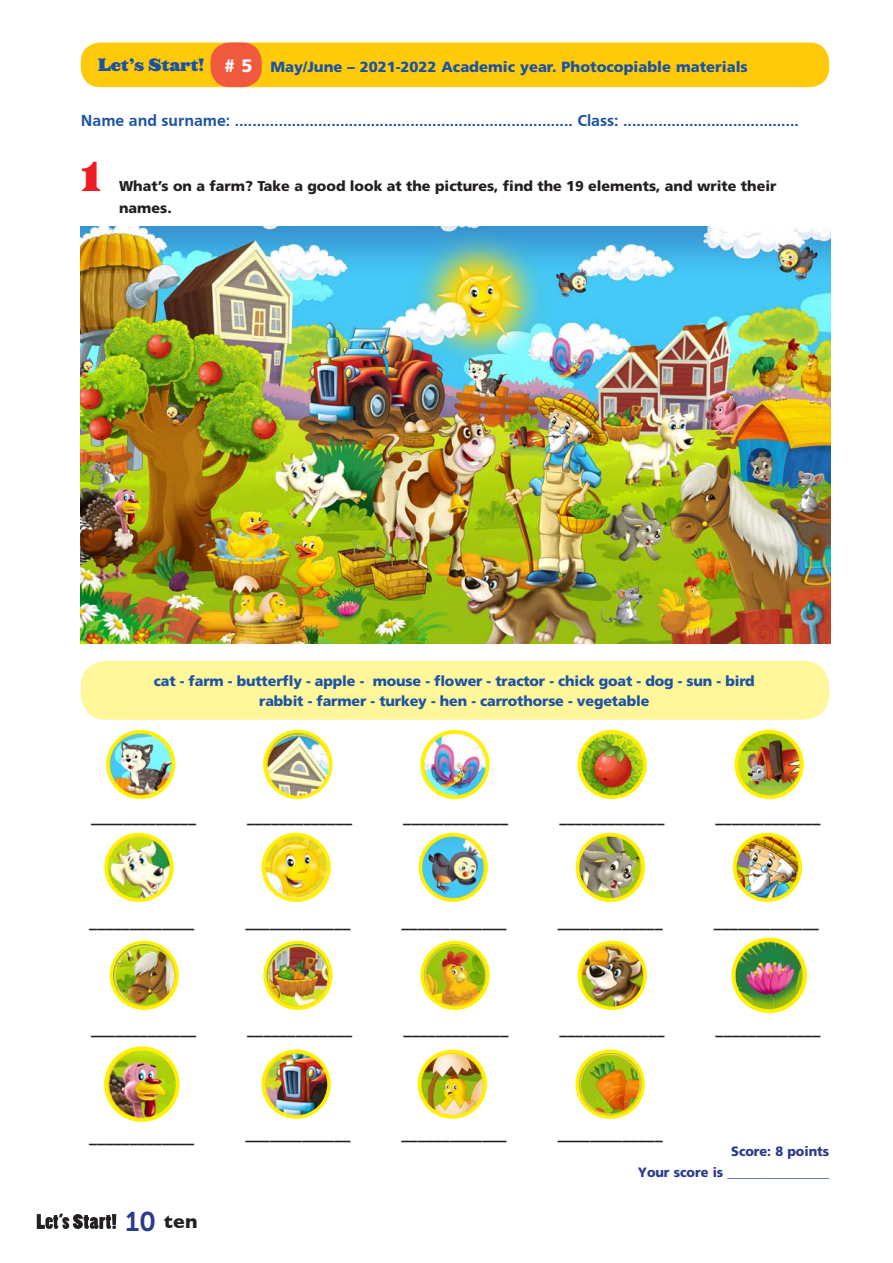
<style>
.page{position:relative;width:893px;height:1263px;background:#fff}
.page>*{position:absolute;margin:0;border:0;box-sizing:border-box;transform-origin:0 0}
.t1{font:37.5px "Saracen HTF Black";color:#ee1d23;scale:.95 1}
.t2{font:700 19.5px "Gill Sans";color:#231f20}
.t3{font:700 16.5px "Frutiger";color:#1c52a4}
.t4{font:16.2px "Frutiger";color:#231f20}
.t5{font:900 14.7px "Frutiger";color:#1c52a4}
.t6{font:900 14.25px/20.2px "Frutiger";letter-spacing:-.01em;color:#1c52a4;text-align:center}
.t7{font:900 14.25px/21.8px "Frutiger";color:#231f20}
.t8{font:900 13.5px/21.8px "Frutiger";letter-spacing:-.005em;color:#2b3b8d;text-align:right;scale:.95 1}
.s1{font-family:"Saracen HTF Black";font-weight:400;font-size:16.5px}
.s2{font-size:18px;color:#fff}
.s3{font-family:"Museo Sans 700";font-weight:400;font-size:27px;color:#2b3b8d}
</style>
<div class="page">
<div style="left:81px;top:43px;width:748px;height:44px;background:#feca0a;border-radius:20px"></div>
<div style="left:211px;top:43px;width:51px;height:44px;background:#f0593e;border-radius:20px"></div>
<svg style="left:37px;top:1214px;width:79px;height:15px"></svg>
<img style="left:81px;top:227px;width:750px;height:416px">
<img style="left:106px;top:834px;width:66px;height:66px;border-radius:33px">
<div style="left:104px;top:833px;width:70px;height:69px;border:3px solid #fff101;border-radius:50%"></div>
<img style="left:106px;top:1048px;width:72px;height:72px;border-radius:36px">
<div style="left:104px;top:1046px;width:76px;height:76px;border:4px solid #fff101;border-radius:50%"></div>
<img style="left:420px;top:834px;width:66px;height:66px;border-radius:33px">
<div style="left:419px;top:833px;width:69px;height:69px;border:3px solid #fff101;border-radius:50%"></div>
<img style="left:419px;top:1051px;width:66px;height:66px;border-radius:33px">
<div style="left:418px;top:1049px;width:69px;height:70px;border:3px solid #fff101;border-radius:50%"></div>
<img style="left:263px;top:834px;width:66px;height:66px;border-radius:33px">
<div style="left:262px;top:833px;width:69px;height:69px;border:3px solid #fff101;border-radius:50%"></div>
<img style="left:577px;top:834px;width:66px;height:66px;border-radius:33px">
<div style="left:576px;top:833px;width:69px;height:69px;border:3px solid #fff101;border-radius:50%"></div>
<img style="left:579px;top:942px;width:66px;height:66px;border-radius:33px">
<div style="left:578px;top:941px;width:69px;height:69px;border:3px solid #fff101;border-radius:50%"></div>
<img style="left:734px;top:834px;width:66px;height:66px;border-radius:33px">
<div style="left:733px;top:833px;width:69px;height:69px;border:3px solid #fff101;border-radius:50%"></div>
<img style="left:733px;top:939px;width:72px;height:72px;border-radius:36px">
<div style="left:731px;top:938px;width:76px;height:75px;border:4px solid #fff101;border-radius:50%"></div>
<img style="left:108px;top:731px;width:66px;height:66px;border-radius:33px">
<div style="left:106px;top:730px;width:69px;height:69px;border:3px solid #fff101;border-radius:50%"></div>
<img style="left:265px;top:731px;width:66px;height:66px;border-radius:33px">
<div style="left:263px;top:730px;width:69px;height:69px;border:3px solid #fff101;border-radius:50%"></div>
<img style="left:422px;top:731px;width:66px;height:66px;border-radius:33px">
<div style="left:420px;top:730px;width:70px;height:69px;border:3px solid #fff101;border-radius:50%"></div>
<img style="left:579px;top:731px;width:66px;height:66px;border-radius:33px">
<div style="left:577px;top:730px;width:70px;height:69px;border:3px solid #fff101;border-radius:50%"></div>
<img style="left:736px;top:731px;width:66px;height:66px;border-radius:33px">
<div style="left:735px;top:730px;width:69px;height:69px;border:3px solid #fff101;border-radius:50%"></div>
<img style="left:263px;top:1051px;width:66px;height:66px;border-radius:33px">
<div style="left:262px;top:1049px;width:69px;height:70px;border:3px solid #fff101;border-radius:50%"></div>
<img style="left:422px;top:942px;width:66px;height:66px;border-radius:33px">
<div style="left:420px;top:941px;width:70px;height:69px;border:3px solid #fff101;border-radius:50%"></div>
<img style="left:577px;top:1051px;width:66px;height:66px;border-radius:33px">
<div style="left:576px;top:1049px;width:69px;height:70px;border:3px solid #fff101;border-radius:50%"></div>
<img style="left:111px;top:942px;width:66px;height:66px;border-radius:33px">
<div style="left:110px;top:941px;width:69px;height:69px;border:3px solid #fff101;border-radius:50%"></div>
<img style="left:265px;top:942px;width:66px;height:66px;border-radius:33px">
<div style="left:263px;top:941px;width:70px;height:69px;border:3px solid #fff101;border-radius:50%"></div>
<div style="left:81px;top:661px;width:748px;height:59px;background:#fff79a;border-radius:26px"></div>
<p class="t5" style="left:98px;top:58px;width:652px"><span class="s1">Let’s Start!</span> <span class="s2"># 5</span> May/June – 2021-2022 Academic year. Photocopiable materials</p>
<p class="t3" style="left:81px;top:111px;width:719px">Name and surname: ............................................................................. Class: ........................................</p>
<h1 class="t1" style="left:81px;top:151px;width:23px">1</h1>
<p class="t7" style="left:119px;top:175px;width:659px">What’s on a farm? Take a good look at the pictures, find the 19 elements, and write their names.</p>
<p class="t6" style="left:154px;top:670px;width:602px">cat - farm - butterfly - apple - mouse - flower - tractor - chick goat - dog - sun - bird rabbit - farmer - turkey - hen - carrothorse - vegetable</p>
<p class="t4" style="left:91px;top:808px;width:107px">_____________</p>
<p class="t4" style="left:247px;top:808px;width:107px">_____________</p>
<p class="t4" style="left:403px;top:808px;width:107px">_____________</p>
<p class="t4" style="left:559px;top:808px;width:107px">_____________</p>
<p class="t4" style="left:715px;top:808px;width:107px">_____________</p>
<p class="t4" style="left:89px;top:913px;width:107px">_____________</p>
<p class="t4" style="left:245px;top:913px;width:107px">_____________</p>
<p class="t4" style="left:558px;top:913px;width:107px">_____________</p>
<p class="t4" style="left:402px;top:913px;width:107px">_____________</p>
<p class="t4" style="left:714px;top:913px;width:107px">_____________</p>
<p class="t4" style="left:91px;top:1020px;width:107px">_____________</p>
<p class="t4" style="left:247px;top:1020px;width:107px">_____________</p>
<p class="t4" style="left:403px;top:1020px;width:107px">_____________</p>
<p class="t4" style="left:559px;top:1020px;width:107px">_____________</p>
<p class="t4" style="left:716px;top:1020px;width:107px">_____________</p>
<p class="t4" style="left:89px;top:1128px;width:107px">_____________</p>
<p class="t2" style="left:125px;top:1206px;width:73px"><span class="s3">10</span> ten</p>
<p class="t4" style="left:245px;top:1125px;width:107px">_____________</p>
<p class="t4" style="left:402px;top:1125px;width:107px">_____________</p>
<p class="t4" style="left:558px;top:1125px;width:107px">_____________</p>
<p class="t8" style="left:638px;top:1140px;width:203px">Score: 8 points<br>Your score is ________________</p>
</div>
